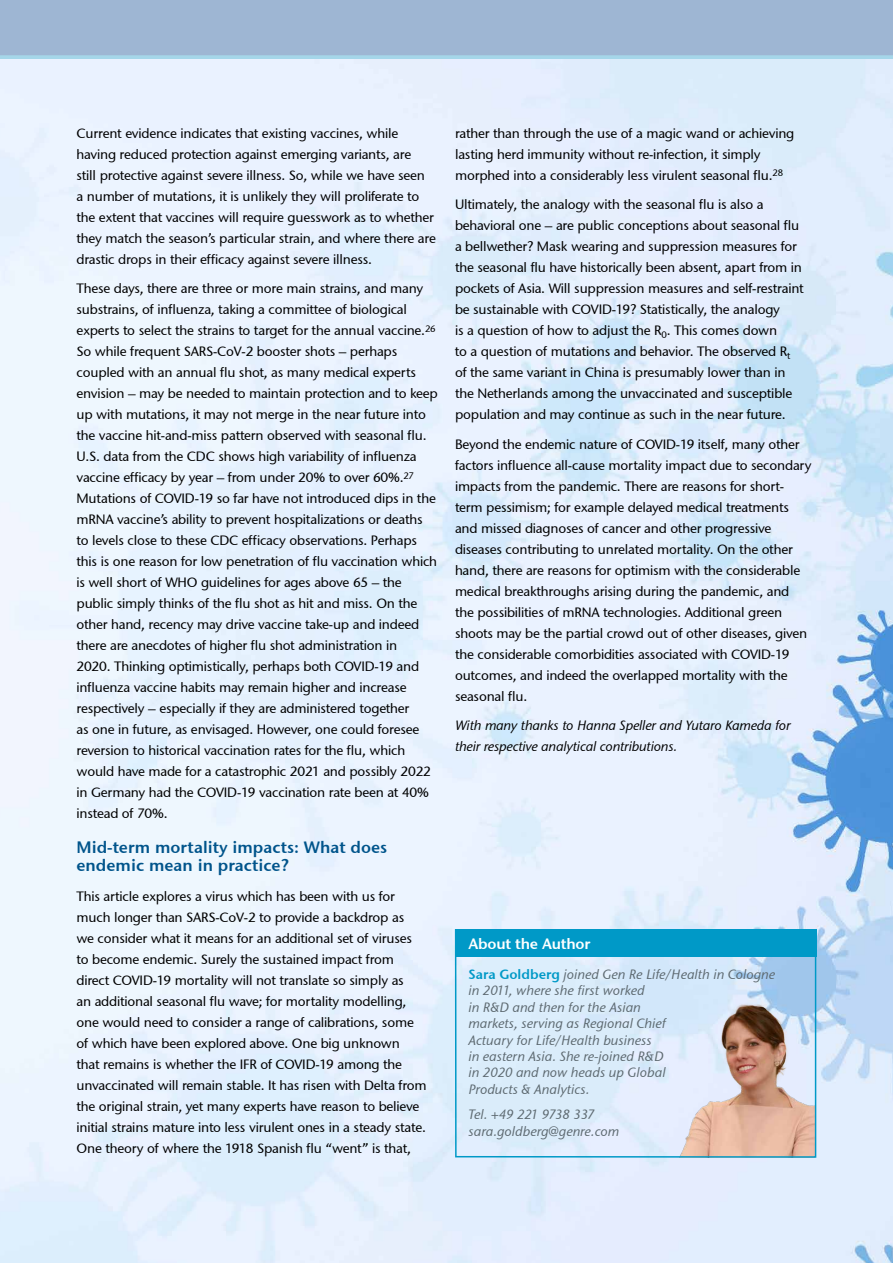
<style>
.page{position:relative;width:893px;height:1263px;background:#fff}
.page>*{position:absolute;margin:0;border:0;box-sizing:border-box;transform-origin:0 0}
.t1{font:600 16.5px/18px "Stone Sans GC Re";color:#00548b}
.t2{font:600 15px "Stone Sans GC Re";letter-spacing:-.015em;color:#fff}
.t3{font:13.5px/21px "Stone Sans GC Re";letter-spacing:-.015em;color:#000}
.t4{font:italic 13.5px/16.5px "Stone Sans GC Re";color:#5d6970}
.t5{font:italic 13.5px/21px "Stone Sans GC Re";letter-spacing:-.015em;color:#000}
.s1{font-weight:600;font-style:normal;color:#0099c7}
</style>
<div class="page">
<div style="left:0;top:0;width:893px;height:55px;background:#9eb6d3"></div>
<div style="left:0;top:55px;width:893px;height:5px;background:#a5d6e9"></div>
<img style="left:0;top:60px;width:893px;height:1203px">
<div style="left:455px;top:929px;width:361px;height:28px;background:#0099c7"></div>
<img style="left:672px;top:994px;width:141px;height:161px">
<div style="left:455px;top:929px;width:361px;height:229px;border:2px solid #0099c7"></div>
<p class="t3" style="left:77px;top:122px;width:361px">Current evidence indicates that existing vaccines, while having reduced protection against emerging variants, are<br>still protective against severe illness. So, while we have seen<br>a number of mutations, it is unlikely they will proliferate to the extent that vaccines will require guesswork as to whether they match the season’s particular strain, and where there are drastic drops in their efficacy against severe illness.</p>
<p class="t3" style="left:77px;top:278px;width:363px">These days, there are three or more main strains, and many substrains, of influenza, taking a committee of biological experts to select the strains to target for the annual vaccine.<sup>26<br></sup>So while frequent SARS-CoV-2 booster shots – perhaps coupled with an annual flu shot, as many medical experts envision – may be needed to maintain protection and to keep up with mutations, it may not merge in the near future into the vaccine hit-and-miss pattern observed with seasonal flu.<br>U.S. data from the CDC shows high variability of influenza vaccine efficacy by year – from under 20% to over 60%.<sup>27<br></sup>Mutations of COVID-19 so far have not introduced dips in the mRNA vaccine’s ability to prevent hospitalizations or deaths to levels close to these CDC efficacy observations. Perhaps this is one reason for low penetration of flu vaccination which is well short of WHO guidelines for ages above 65 – the public simply thinks of the flu shot as hit and miss. On the other hand, recency may drive vaccine take-up and indeed there are anecdotes of higher flu shot administration in<br>2020. Thinking optimistically, perhaps both COVID-19 and influenza vaccine habits may remain higher and increase respectively – especially if they are administered together<br>as one in future, as envisaged. However, one could foresee reversion to historical vaccination rates for the flu, which would have made for a catastrophic 2021 and possibly 2022 in Germany had the COVID-19 vaccination rate been at 40% instead of 70%.</p>
<p class="t1" style="left:77px;top:838px;width:312px">Mid-term mortality impacts: What does endemic mean in practice?</p>
<p class="t3" style="left:77px;top:885px;width:352px">This article explores a virus which has been with us for much longer than SARS-CoV-2 to provide a backdrop as<br>we consider what it means for an additional set of viruses to become endemic. Surely the sustained impact from direct COVID-19 mortality will not translate so simply as<br>an additional seasonal flu wave; for mortality modelling, one would need to consider a range of calibrations, some of which have been explored above. One big unknown<br>that remains is whether the IFR of COVID-19 among the unvaccinated will remain stable. It has risen with Delta from the original strain, yet many experts have reason to believe initial strains mature into less virulent ones in a steady state.<br>One theory of where the 1918 Spanish flu “went” is that,</p>
<p class="t3" style="left:455px;top:122px;width:341px">rather than through the use of a magic wand or achieving lasting herd immunity without re-infection, it simply morphed into a considerably less virulent seasonal flu.<sup>28</sup></p>
<p class="t3" style="left:455px;top:194px;width:350px">Ultimately, the analogy with the seasonal flu is also a behavioral one – are public conceptions about seasonal flu a bellwether? Mask wearing and suppression measures for the seasonal flu have historically been absent, apart from in pockets of Asia. Will suppression measures and self-restraint be sustainable with COVID-19? Statistically, the analogy<br>is a question of how to adjust the R<sub>0</sub>. This comes down<br>to a question of mutations and behavior. The observed R<sub>t </sub>of the same variant in China is presumably lower than in the Netherlands among the unvaccinated and susceptible population and may continue as such in the near future.</p>
<p class="t3" style="left:455px;top:433px;width:358px">Beyond the endemic nature of COVID-19 itself, many other factors influence all-cause mortality impact due to secondary impacts from the pandemic. There are reasons for short&shy;term pessimism; for example delayed medical treatments and missed diagnoses of cancer and other progressive diseases contributing to unrelated mortality. On the other hand, there are reasons for optimism with the considerable medical breakthroughs arising during the pandemic, and the possibilities of mRNA technologies. Additional green shoots may be the partial crowd out of other diseases, given the considerable comorbidities associated with COVID-19 outcomes, and indeed the overlapped mortality with the seasonal flu.</p>
<p class="t5" style="left:455px;top:715px;width:337px">With many thanks to Hanna Speller and Yutaro Kameda for their respective analytical contributions.</p>
<p class="t2" style="left:468px;top:934px;width:123px">About the Author</p>
<p class="t4" style="left:468px;top:965px;width:308px"><span class="s1">Sara Goldberg</span> joined Gen Re Life/Health in Cologne in 2011, where she first worked<br>in R&amp;D and then for the Asian<br>markets, serving as Regional Chief<br>Actuary for Life/Health business<br>in eastern Asia. She re-joined R&amp;D<br>in 2020 and now heads up Global<br>Products &amp; Analytics.</p>
<p class="t4" style="left:468px;top:1106px;width:152px">Tel. +49 221 9738 337 sara.goldberg@genre.com</p>
</div>
